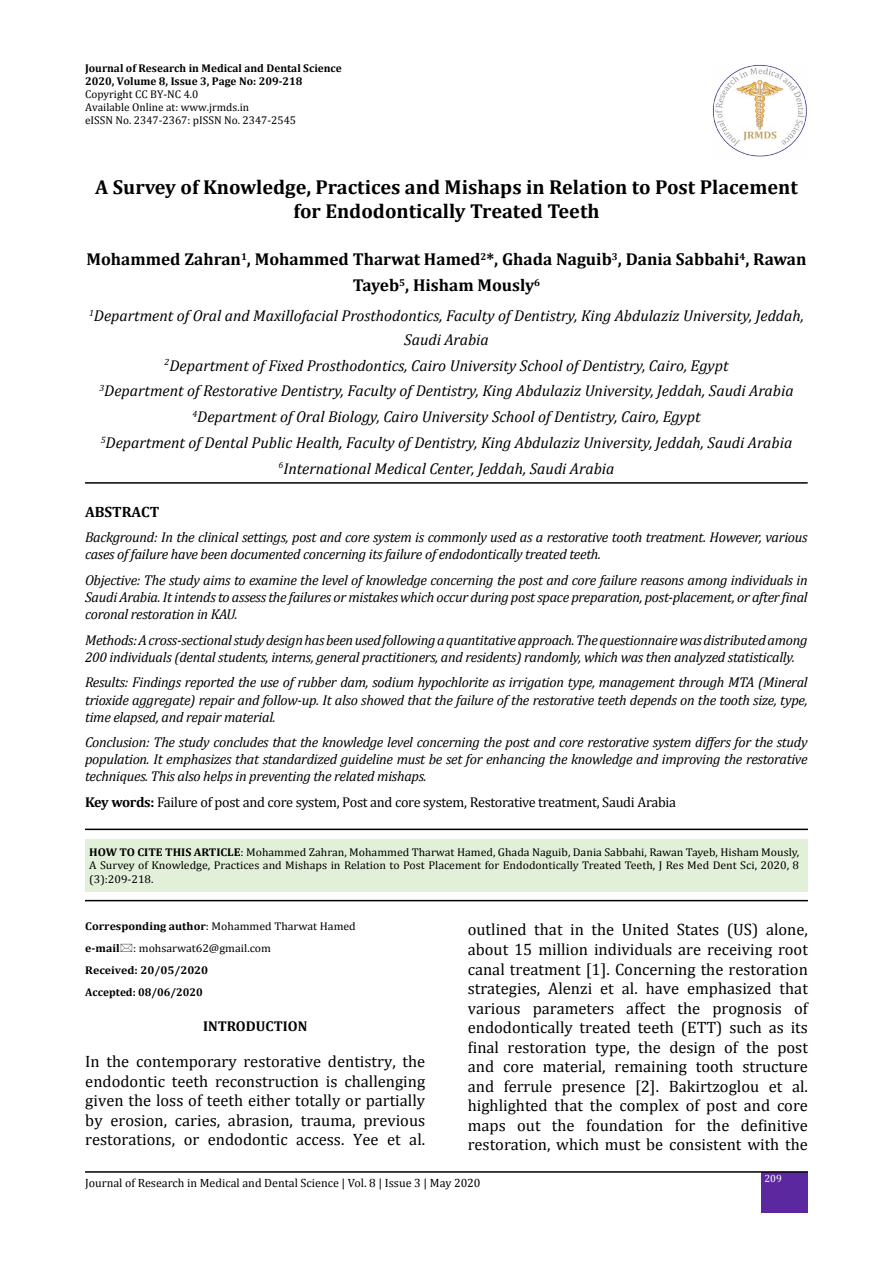
<style>
.page{position:relative;width:893px;height:1263px;background:#fff}
.page>*{position:absolute;margin:0;border:0;box-sizing:border-box;transform-origin:0 0}
.t1{font:700 20.25px/24.3px "Cambria";color:#000;text-align:center}
.t2{font:700 17.25px/25.8px "Cambria";color:#000;text-align:center}
.t3{font:16.5px/19.5px "Cambria";color:#000;text-align:justify}
.t4{font:italic 15.75px/25.8px "Cambria";color:#000;text-align:center}
.t5{font:700 15px "Cambria";color:#000}
.t6{font:italic 14.25px/17.1px "Cambria";letter-spacing:-.02em;color:#000;text-align:justify}
.t7{font:14.25px "Cambria";letter-spacing:-.02em;color:#000}
.t8{font:700 14.25px "Cambria";color:#000}
.t9{font:12px "Cambria";color:#000}
.t10{font:11.25px/13.5px "Cambria";color:#000;text-align:justify;scale:1.05 1}
.t11{font:700 11.25px/22px "Cambria";color:#000;scale:1.05 1}
.t12{font:11.25px/12.9px "Cambria";color:#000}
.t13{font:700 11.25px/12.9px "Cambria";color:#000}
.t14{font:10.5px "Cambria";color:#fff}
.s1{font-weight:700}
.s2{font-weight:400}
</style>
<div class="page">
<div style="left:762px;top:1172px;width:46px;height:41px;background:#5b289f"></div>
<img style="left:712px;top:65px;width:95px;height:92px">
<hr style="left:85px;top:1171px;width:723px;height:2px;background:#000">
<hr style="left:85px;top:482px;width:723px;height:2px;background:#000">
<hr style="left:85px;top:829px;width:723px;height:1px;background:#000">
<div style="left:85px;top:839px;width:723px;height:52px;background:#e2f0d9"></div>
<hr style="left:85px;top:900px;width:723px;height:1px;background:#000">
<p class="t13" style="left:85px;top:62px;width:258px">Journal of Research in Medical and Dental Science<br>2020, Volume 8, Issue 3, Page No: 209-218</p>
<p class="t12" style="left:85px;top:88px;width:213px">Copyright CC BY-NC 4.0<br>Available Online at: www.jrmds.in<br>eISSN No. 2347-2367: pISSN No. 2347-2545</p>
<h1 class="t1" style="left:95px;top:174px;width:704px">A Survey of Knowledge, Practices and Mishaps in Relation to Post Placement for Endodontically Treated Teeth</h1>
<p class="t2" style="left:87px;top:246px;width:721px">Mohammed Zahran<sup>1</sup>, Mohammed Tharwat Hamed<sup>2</sup>*, Ghada Naguib<sup>3</sup>, Dania Sabbahi<sup>4</sup>, Rawan<br>Tayeb<sup>5</sup>, Hisham Mously<sup>6</sup></p>
<p class="t4" style="left:89px;top:303px;width:716px;line-height:23.7px"><sup>1</sup>Department of Oral and Maxillofacial Prosthodontics, Faculty of Dentistry, King Abdulaziz University, Jeddah,<br>Saudi Arabia</p>
<p class="t4" style="left:99px;top:352px;width:696px"><sup>2</sup>Department of Fixed Prosthodontics, Cairo University School of Dentistry, Cairo, Egypt<br><sup>3</sup>Department of Restorative Dentistry, Faculty of Dentistry, King Abdulaziz University, Jeddah, Saudi Arabia <sup>4</sup>Department of Oral Biology, Cairo University School of Dentistry, Cairo, Egypt<br><sup>5</sup>Department of Dental Public Health, Faculty of Dentistry, King Abdulaziz University, Jeddah, Saudi Arabia <sup>6</sup>International Medical Center, Jeddah, Saudi Arabia</p>
<p class="t5" style="left:85px;top:501px;width:76px">ABSTRACT</p>
<p class="t6" style="left:85px;top:528px;width:724px">Background: In the clinical settings, post and core system is commonly used as a restorative tooth treatment. However, various cases of failure have been documented concerning its failure of endodontically treated teeth.</p>
<p class="t6" style="left:85px;top:571px;width:724px">Objective: The study aims to examine the level of knowledge concerning the post and core failure reasons among individuals in Saudi Arabia. It intends to assess the failures or mistakes which occur during post space preparation, post-placement, or after final coronal restoration in KAU.</p>
<p class="t6" style="left:85px;top:631px;width:724px">Methods: A cross-sectional study design has been used following a quantitative approach. The questionnaire was distributed among<br>200 individuals (dental students, interns, general practitioners, and residents) randomly, which was then analyzed statistically.</p>
<p class="t6" style="left:85px;top:673px;width:724px">Results: Findings reported the use of rubber dam, sodium hypochlorite as irrigation type, management through MTA (Mineral trioxide aggregate) repair and follow-up. It also showed that the failure of the restorative teeth depends on the tooth size, type, time elapsed, and repair material.</p>
<p class="t6" style="left:85px;top:733px;width:724px">Conclusion: The study concludes that the knowledge level concerning the post and core restorative system differs for the study population. It emphasizes that standardized guideline must be set for enhancing the knowledge and improving the restorative techniques. This also helps in preventing the related mishaps.</p>
<p class="t7" style="left:85px;top:794px;width:593px"><span class="s1">Key words:</span> Failure of post and core system, Post and core system, Restorative treatment, Saudi Arabia</p>
<p class="t10" style="left:89px;top:845px;width:678px"><span class="s1">HOW TO CITE THIS ARTICLE</span>: Mohammed Zahran, Mohammed Tharwat Hamed, Ghada Naguib, Dania Sabbahi, Rawan Tayeb, Hisham Mously, A Survey of Knowledge, Practices and Mishaps in Relation to Post Placement for Endodontically Treated Teeth, J Res Med Dent Sci, 2020, 8 (3):209-218.</p>
<p class="t11" style="left:85px;top:915px;width:259px">Corresponding author<span class="s2">: Mohammed Tharwat Hamed </span>e-mail <span class="s2">: mohsarwat62@gmail.com<br></span>Received: 20/05/2020<br>Accepted: 08/06/2020</p>
<p class="t8" style="left:203px;top:1016px;width:106px">INTRODUCTION</p>
<p class="t3" style="left:85px;top:1052px;width:341px">In the contemporary restorative dentistry, the endodontic teeth reconstruction is challenging given the loss of teeth either totally or partially by erosion, caries, abrasion, trauma, previous restorations, or endodontic access. Yee et al.</p>
<p class="t3" style="left:468px;top:920px;width:342px">outlined that in the United States (US) alone, about 15 million individuals are receiving root canal treatment [1]. Concerning the restoration strategies, Alenzi et al. have emphasized that various parameters affect the prognosis of endodontically treated teeth (ETT) such as its final restoration type, the design of the post and core material, remaining tooth structure and ferrule presence [2]. Bakirtzoglou et al. highlighted that the complex of post and core maps out the foundation for the definitive restoration, which must be consistent with the</p>
<p class="t9" style="left:85px;top:1176px;width:397px">Journal of Research in Medical and Dental Science | Vol. 8 | Issue 3 | May 2020</p>
<p class="t14" style="left:764px;top:1172px;width:19px">209</p>
</div>
